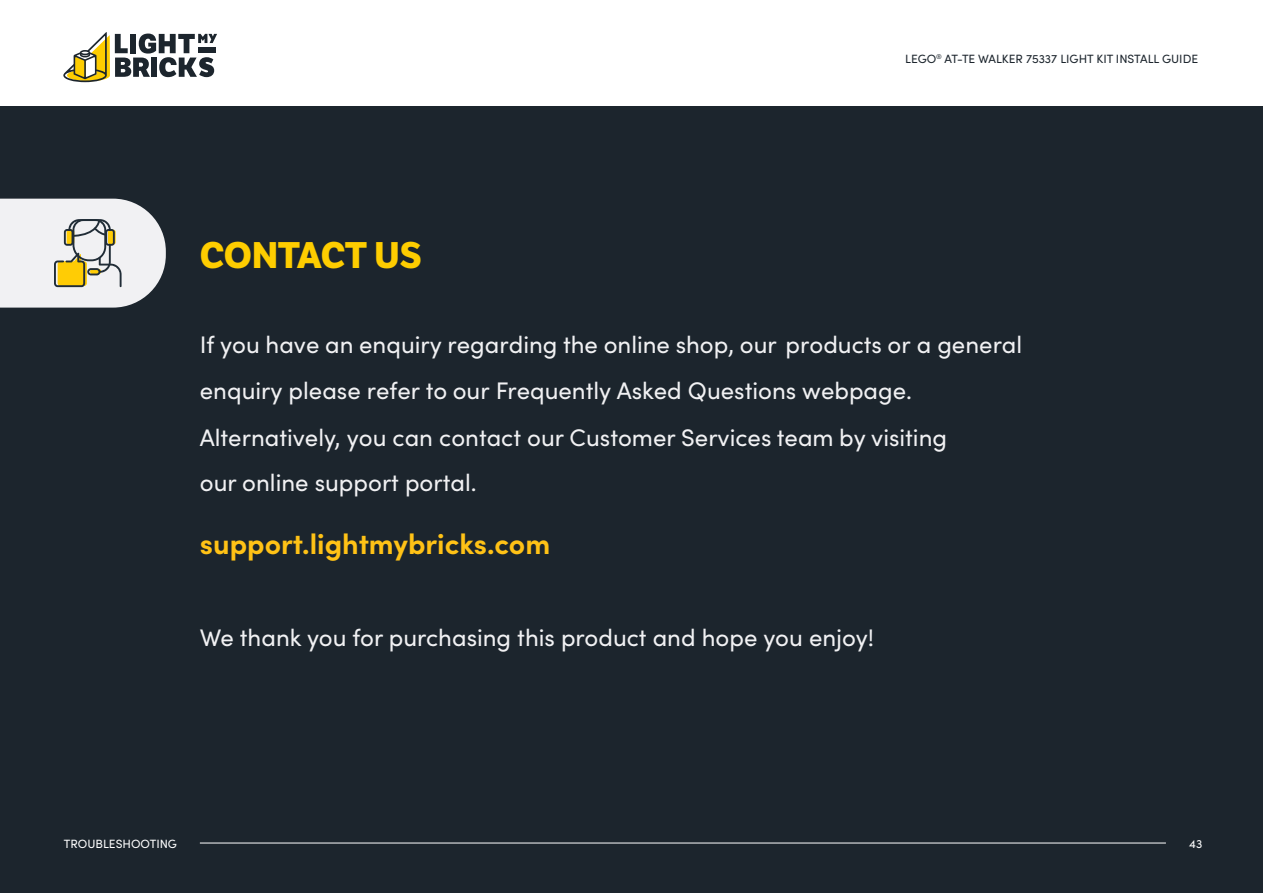
<style>
.page{position:relative;width:1263px;height:893px;background:#fff}
.page>*{position:absolute;margin:0;border:0;box-sizing:border-box;transform-origin:0 0}
.t1{font:700 36px "LFT Etica";letter-spacing:-.01em;color:#fecd00}
.t2{font:700 28.5px "Sofia Pro";color:#ffc216}
.t3{font:24px/46px "Sofia Pro";color:#f1f1f3}
.t4{font:12px "Sofia Pro";color:#1c252d}
.t5{font:12px "Sofia Pro";color:#fff}
</style>
<div class="page">
<div style="left:0;top:106px;width:1263px;height:787px;background:#1c252d"></div>
<hr style="left:200px;top:843px;width:966px;height:1px;background:#fff">
<svg style="left:0;top:199px;width:166px;height:109px;background:#d8d7d1"></svg>
<svg style="left:63px;top:32px;width:154px;height:50px"></svg>
<h1 class="t1" style="left:200px;top:233px;width:223px">CONTACT US</h1>
<p class="t4" style="left:905px;top:50px;width:294px">LEGO<sup>®</sup> AT-TE WALKER 75337 LIGHT KIT INSTALL GUIDE</p>
<p class="t3" style="left:200px;top:320px;width:824px">If you have an enquiry regarding the online shop, our products or a general enquiry please refer to our Frequently Asked Questions webpage.<br>Alternatively, you can contact our Customer Services team by visiting<br>our online support portal.</p>
<p class="t2" style="left:200px;top:522px;width:352px">support.lightmybricks.com</p>
<p class="t3" style="left:200px;top:613px;width:676px">We thank you for purchasing this product and hope you enjoy!</p>
<p class="t5" style="left:64px;top:835px;width:115px">TROUBLESHOOTING</p>
<p class="t5" style="left:1189px;top:835px;width:15px">43</p>
</div>
